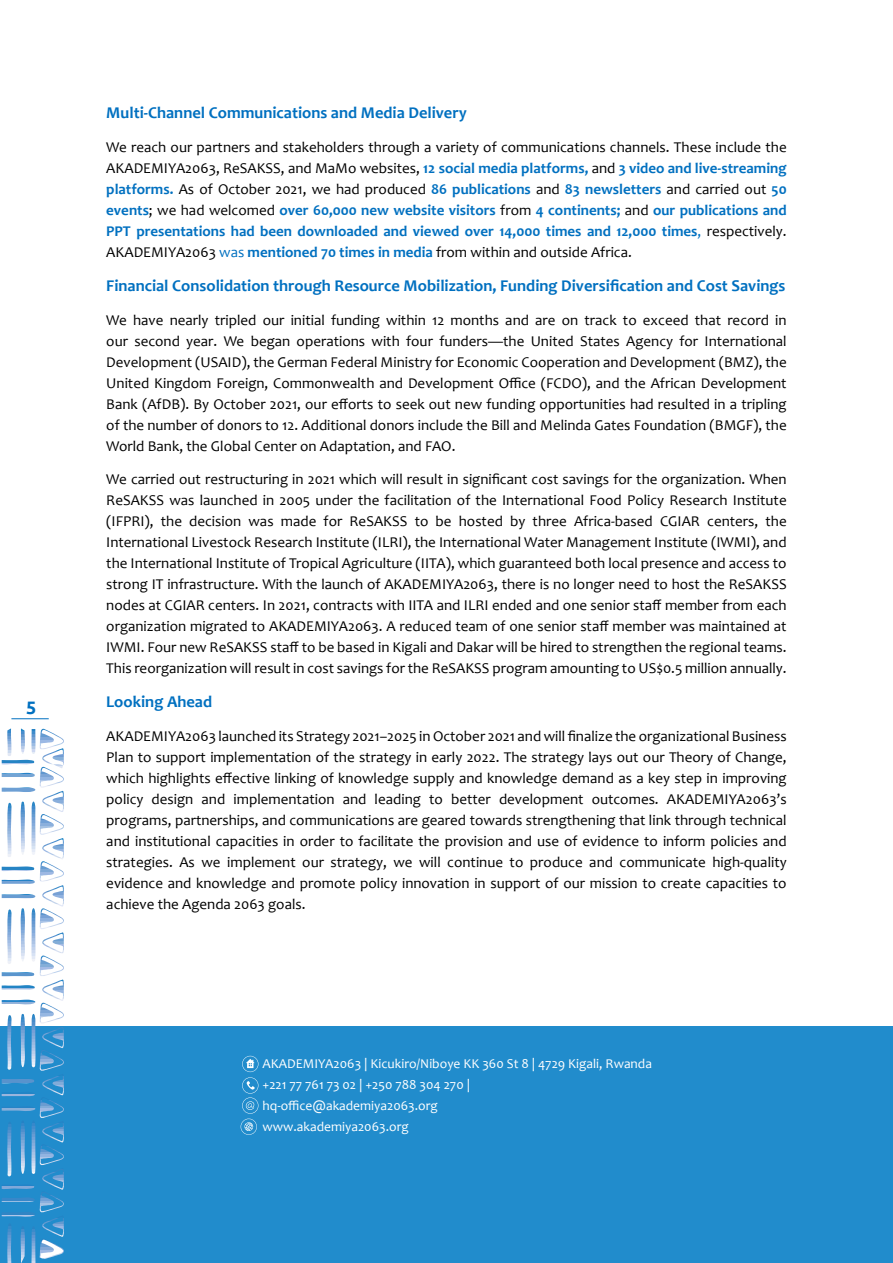
<style>
.page{position:relative;width:893px;height:1263px;background:#fff}
.page>*{position:absolute;margin:0;border:0;box-sizing:border-box;transform-origin:0 0}
.t1{font:700 18px "Ubuntu";color:#0070c0}
.t2{font:700 16.5px "Candara";color:#0070c0}
.t3{font:15px/21px "Candara";color:#000;text-align:justify}
.t4{font:13.5px "Candara";color:#fff}
.s1{font-weight:700;color:#0070c0}
.s2{color:#0070c0}
</style>
<div class="page">
<div style="left:0;top:1027px;width:893px;height:236px;background:#218ccc"></div>
<img style="left:40px;top:729px;width:24px;height:20px">
<img style="left:42px;top:748px;width:22px;height:19px">
<img style="left:40px;top:767px;width:24px;height:21px">
<img style="left:42px;top:791px;width:22px;height:21px">
<img style="left:40px;top:814px;width:24px;height:21px">
<img style="left:42px;top:838px;width:22px;height:21px">
<img style="left:40px;top:861px;width:24px;height:21px">
<img style="left:42px;top:885px;width:22px;height:22px">
<img style="left:40px;top:908px;width:24px;height:21px">
<img style="left:42px;top:932px;width:22px;height:21px">
<img style="left:40px;top:955px;width:24px;height:21px">
<img style="left:42px;top:979px;width:22px;height:22px">
<img style="left:40px;top:1003px;width:24px;height:20px">
<img style="left:42px;top:1027px;width:22px;height:22px">
<img style="left:40px;top:1050px;width:24px;height:21px">
<img style="left:42px;top:1076px;width:22px;height:20px">
<img style="left:40px;top:1100px;width:24px;height:18px">
<img style="left:42px;top:1123px;width:22px;height:20px">
<img style="left:40px;top:1146px;width:24px;height:19px">
<img style="left:42px;top:1169px;width:22px;height:21px">
<img style="left:40px;top:1192px;width:24px;height:21px">
<img style="left:42px;top:1218px;width:22px;height:19px">
<img style="left:40px;top:1239px;width:8px;height:20px">
<svg style="left:41px;top:1240px;width:23px;height:18px"></svg>
<img style="left:31px;top:729px;width:4px;height:25px">
<img style="left:21px;top:728px;width:4px;height:26px">
<img style="left:7px;top:728px;width:4px;height:28px">
<img style="left:2px;top:760px;width:32px;height:5px">
<img style="left:2px;top:773px;width:33px;height:4px">
<img style="left:2px;top:787px;width:33px;height:5px">
<img style="left:31px;top:802px;width:4px;height:53px">
<img style="left:21px;top:801px;width:4px;height:54px">
<img style="left:7px;top:803px;width:5px;height:54px">
<img style="left:2px;top:866px;width:32px;height:5px">
<img style="left:2px;top:879px;width:33px;height:5px">
<img style="left:2px;top:894px;width:33px;height:5px">
<img style="left:31px;top:908px;width:4px;height:53px">
<img style="left:21px;top:908px;width:4px;height:53px">
<img style="left:7px;top:909px;width:5px;height:55px">
<img style="left:2px;top:972px;width:32px;height:5px">
<img style="left:2px;top:985px;width:33px;height:4px">
<img style="left:2px;top:1000px;width:33px;height:5px">
<img style="left:31px;top:1014px;width:4px;height:54px">
<img style="left:21px;top:1014px;width:4px;height:53px">
<img style="left:7px;top:1015px;width:5px;height:55px">
<img style="left:2px;top:1079px;width:32px;height:5px">
<img style="left:2px;top:1094px;width:33px;height:2px">
<img style="left:2px;top:1108px;width:33px;height:3px">
<img style="left:31px;top:1123px;width:4px;height:51px">
<img style="left:21px;top:1123px;width:4px;height:51px">
<img style="left:7px;top:1124px;width:5px;height:53px">
<img style="left:7px;top:1226px;width:5px;height:37px">
<img style="left:2px;top:1186px;width:32px;height:3px">
<img style="left:2px;top:1197px;width:33px;height:5px">
<img style="left:2px;top:1212px;width:33px;height:5px">
<img style="left:31px;top:1229px;width:4px;height:34px">
<img style="left:21px;top:1229px;width:4px;height:34px">
<svg style="left:241px;top:1056px;width:17px;height:79px"></svg>
<hr style="left:11px;top:718px;width:38px;height:1px;background:#0070c0">
<p class="t1" style="left:26px;top:696px;width:12px">5</p>
<p class="t2" style="left:106px;top:103px;width:362px">Multi-Channel Communications and Media Delivery</p>
<p class="t3" style="left:106px;top:137px;width:682px">We reach our partners and stakeholders through a variety of communications channels. These include the AKADEMIYA2063, ReSAKSS, and MaMo websites, <span class="s1">12 social media platforms,</span> and <span class="s1">3 video and live-streaming platforms.</span> As of October 2021, we had produced <span class="s1">86 publications</span> and <span class="s1">83 newsletters</span> and carried out <span class="s1">50 events</span>; we had welcomed <span class="s1">over 60,000 new website visitors</span> from <span class="s1">4 continents;</span> and <span class="s1">our publications and PPT presentations had been downloaded and viewed over 14,000 times and 12,000 times</span><span class="s2">,</span> respectively.<br>AKADEMIYA2063 <span class="s2">was</span> <span class="s1">mentioned 70 times in media</span> from within and outside Africa.</p>
<p class="t2" style="left:106px;top:275px;width:681px">Financial Consolidation through Resource Mobilization, Funding Diversification and Cost Savings</p>
<p class="t3" style="left:106px;top:309px;width:682px">We have nearly tripled our initial funding within 12 months and are on track to exceed that record in our second year. We began operations with four funders—the United States Agency for International Development (USAID), the German Federal Ministry for Economic Cooperation and Development (BMZ), the United Kingdom Foreign, Commonwealth and Development Office (FCDO), and the African Development Bank (AfDB). By October 2021, our efforts to seek out new funding opportunities had resulted in a tripling of the number of donors to 12. Additional donors include the Bill and Melinda Gates Foundation (BMGF), the World Bank, the Global Center on Adaptation, and FAO.</p>
<p class="t3" style="left:106px;top:469px;width:682px">We carried out restructuring in 2021 which will result in significant cost savings for the organization. When ReSAKSS was launched in 2005 under the facilitation of the International Food Policy Research Institute (IFPRI), the decision was made for ReSAKSS to be hosted by three Africa-based CGIAR centers, the International Livestock Research Institute (ILRI), the International Water Management Institute (IWMI), and the International Institute of Tropical Agriculture (IITA), which guaranteed both local presence and access to strong IT infrastructure. With the launch of AKADEMIYA2063, there is no longer need to host the ReSAKSS nodes at CGIAR centers. In 2021, contracts with IITA and ILRI ended and one senior staff member from each organization migrated to AKADEMIYA2063. A reduced team of one senior staff member was maintained at IWMI. Four new ReSAKSS staff to be based in Kigali and Dakar will be hired to strengthen the regional teams.<br>This reorganization will result in cost savings for the ReSAKSS program amounting to US$0.5 million annually.</p>
<p class="t2" style="left:106px;top:691px;width:107px">Looking Ahead</p>
<p class="t3" style="left:106px;top:725px;width:682px">AKADEMIYA2063 launched its Strategy 2021–2025 in October 2021 and will finalize the organizational Business Plan to support implementation of the strategy in early 2022. The strategy lays out our Theory of Change, which highlights effective linking of knowledge supply and knowledge demand as a key step in improving policy design and implementation and leading to better development outcomes. AKADEMIYA2063’s programs, partnerships, and communications are geared towards strengthening that link through technical and institutional capacities in order to facilitate the provision and use of evidence to inform policies and strategies. As we implement our strategy, we will continue to produce and communicate high-quality evidence and knowledge and promote policy innovation in support of our mission to create capacities to achieve the Agenda 2063 goals.</p>
<p class="t4" style="left:263px;top:1055px;width:391px">AKADEMIYA2063 | Kicukiro/Niboye KK 360 St 8 | 4729 Kigali, Rwanda</p>
<p class="t4" style="left:263px;top:1076px;width:209px">+221 77 761 73 02 | +250 788 304 270 |</p>
<p class="t4" style="left:263px;top:1097px;width:177px">hq-office@akademiya2063.org</p>
<p class="t4" style="left:263px;top:1118px;width:148px">www.akademiya2063.org</p>
</div>
